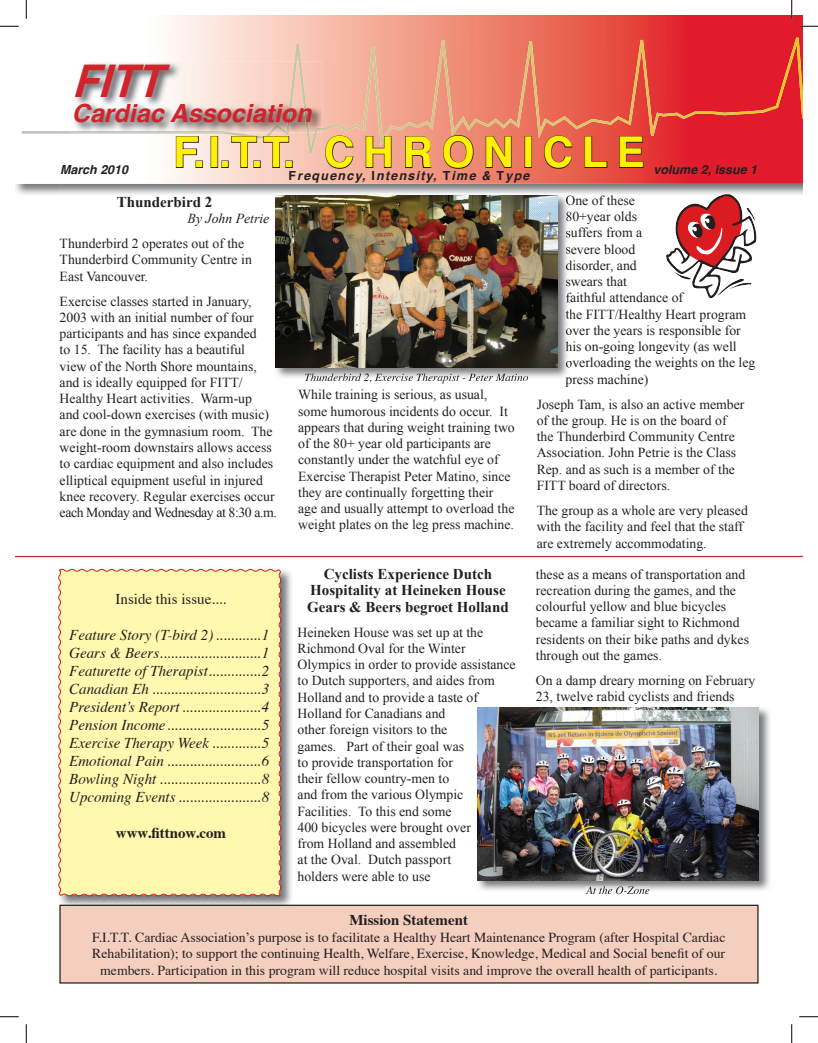
<style>
.page{position:relative;width:818px;height:1043px;background:#fff}
.page>*{position:absolute;margin:0;border:0;box-sizing:border-box;transform-origin:0 0}
.t1{font:italic 700 45px "Helvetica";color:#d1232a;scale:.94 1}
.t2{font:700 42.5px "Helvetica";letter-spacing:.2em;color:#fff101}
.t3{font:italic 700 25px "Helvetica";color:#d1232a}
.t4{font:italic 15px/18px "Times";color:#231f20;text-align:justify}
.t5{font:700 15px/16.2px "Times New Roman";color:#231f20;text-align:center}
.t6{font:700 15px "Times";color:#231f20}
.t7{font:15px "Times";color:#231f20}
.t8{font:13.75px/16.2px "Times New Roman";color:#231f20}
.t9{font:13.75px/16.5px "Times";color:#231f20;text-align:center}
.t10{font:italic 13.75px "Times New Roman";color:#231f20}
.t11{font:italic 700 12.5px "Helvetica";letter-spacing:.1em;color:#231f20}
.t12{font:italic 700 12.5px "Helvetica";color:#231f20}
.t13{font:italic 11.25px "Times";color:#231f20}
.s1{font-style:normal}
</style>
<div class="page">
<img style="left:15px;top:184px;width:43px;height:11px">
<img style="left:58px;top:184px;width:744px;height:12px">
<img style="left:569px;top:195px;width:66px;height:1px">
<svg style="left:15px;top:15px;width:787px;height:169px"></svg>
<img style="left:22px;top:38px;width:780px;height:116px">
<img style="left:71px;top:61px;width:251px;height:72px">
<svg style="left:175px;top:135px;width:24px;height:33px"></svg>
<div style="left:195px;top:160px;width:8px;height:8px;border:1px solid #231f20"></div>
<div style="left:210px;top:136px;width:8px;height:32px;border:1px solid #231f20"></div>
<div style="left:221px;top:160px;width:8px;height:8px;border:1px solid #231f20"></div>
<svg style="left:230px;top:135px;width:60px;height:34px;background:#d7b9ae"></svg>
<div style="left:285px;top:160px;width:8px;height:8px;border:1px solid #231f20"></div>
<svg style="left:324px;top:135px;width:30px;height:34px"></svg>
<svg style="left:365px;top:135px;width:27px;height:33px"></svg>
<svg style="left:404px;top:135px;width:28px;height:34px"></svg>
<svg style="left:442px;top:134px;width:32px;height:35px"></svg>
<svg style="left:485px;top:135px;width:27px;height:33px"></svg>
<div style="left:524px;top:136px;width:8px;height:32px;border:1px solid #231f20"></div>
<svg style="left:543px;top:135px;width:30px;height:34px"></svg>
<svg style="left:584px;top:135px;width:24px;height:33px"></svg>
<svg style="left:618px;top:135px;width:26px;height:34px"></svg>
<img style="left:60px;top:570px;width:232px;height:334px">
<div style="left:58px;top:568px;width:224px;height:329px;background:#fff8ae"></div>
<div style="left:60px;top:905px;width:698px;height:77px;background:#f4cfc0"></div>
<div style="left:59px;top:904px;width:699px;height:79px;border:1px solid #231f20"></div>
<img style="left:274px;top:193px;width:295px;height:185px">
<svg style="left:566px;top:195px;width:3px;height:10px"></svg>
<svg style="left:566px;top:211px;width:3px;height:26px"></svg>
<svg style="left:566px;top:244px;width:3px;height:10px"></svg>
<svg style="left:566px;top:260px;width:3px;height:26px"></svg>
<svg style="left:566px;top:293px;width:3px;height:9px"></svg>
<svg style="left:565px;top:309px;width:4px;height:71px"></svg>
<img style="left:305px;top:373px;width:223px;height:7px">
<img style="left:276px;top:195px;width:281px;height:172px">
<img style="left:477px;top:707px;width:293px;height:184px">
<img style="left:585px;top:886px;width:64px;height:6px">
<img style="left:477px;top:708px;width:281px;height:172px">
<hr style="left:15px;top:556px;width:787px;height:1px;background:#d1232a">
<svg style="left:666px;top:194px;width:57px;height:104px"></svg>
<svg style="left:0;top:26px;width:19px;height:1px"></svg>
<svg style="left:799px;top:26px;width:19px;height:1px"></svg>
<svg style="left:0;top:1016px;width:19px;height:1px"></svg>
<svg style="left:799px;top:1016px;width:19px;height:1px"></svg>
<svg style="left:26px;top:0;width:1px;height:19px"></svg>
<svg style="left:26px;top:1024px;width:1px;height:18px"></svg>
<svg style="left:791px;top:0;width:1px;height:19px"></svg>
<svg style="left:791px;top:1024px;width:1px;height:18px"></svg>
<h1 class="t1" style="left:72px;top:44px;width:96px">FITT</h1>
<h3 class="t3" style="left:72px;top:92px;width:241px">Cardiac Association</h3>
<h2 class="t2" style="left:173px;top:118px;width:473px">F.I.T.T. CHRONICLE</h2>
<p class="t11" style="left:288px;top:165px;width:242px"><span class="s1">F</span>requency, <span class="s1">I</span>ntensity, <span class="s1">T</span>ime &amp; <span class="s1">T</span>ype</p>
<p class="t12" style="left:60px;top:159px;width:70px">March 2010</p>
<p class="t12" style="left:653px;top:160px;width:105px">volume 2, issue 1</p>
<p class="t5" style="left:117px;top:193px;width:97px">Thunderbird 2</p>
<p class="t10" style="left:188px;top:209px;width:83px">By John Petrie</p>
<p class="t8" style="left:60px;top:235px;width:194px">Thunderbird 2 operates out of the<br>Thunderbird Community Centre in<br>East Vancouver.</p>
<p class="t8" style="left:60px;top:293px;width:219px">Exercise classes started in January, 2003 with an initial number of four participants and has since expanded<br>to 15. The facility has a beautiful<br>view of the North Shore mountains, and is ideally equipped for FITT/ Healthy Heart activities. Warm-up<br>and cool-down exercises (with music) are done in the gymnasium room. The weight-room downstairs allows access to cardiac equipment and also includes elliptical equipment useful in injured knee recovery. Regular exercises occur each Monday and Wednesday at 8:30 a.m.</p>
<p class="t7" style="left:115px;top:585px;width:112px">Inside this issue....</p>
<p class="t4" style="left:69px;top:625px;width:202px">Feature Story (T-bird 2) ............1<br>Gears &amp; Beers ...........................1<br>Featurette of Therapist ..............2<br>Canadian Eh .............................3<br>President’s Report .....................4<br>Pension Income .........................5<br>Exercise Therapy Week .............5<br>Emotional Pain .........................6<br>Bowling Night ...........................8<br>Upcoming Events ......................8</p>
<p class="t6" style="left:116px;top:818px;width:112px">www.fittnow.com</p>
<p class="t13" style="left:304px;top:367px;width:225px">Thunderbird 2, Exercise Therapist - Peter Matino</p>
<p class="t8" style="left:298px;top:386px;width:218px">While training is serious, as usual, some humorous incidents do occur. It appears that during weight training two of the 80+ year old participants are constantly under the watchful eye of Exercise Therapist Peter Matino, since they are continually forgetting their age and usually attempt to overload the weight plates on the leg press machine.</p>
<p class="t8" style="left:565px;top:192px;width:191px">One of these<br>80+year olds<br>suffers from a<br>severe blood<br>disorder, and<br>swears that<br>faithful attendance of<br>the FITT/Healthy Heart program over the years is responsible for his on-going longevity (as well overloading the weights on the leg press machine)</p>
<p class="t8" style="left:536px;top:396px;width:209px">Joseph Tam, is also an active member of the group. He is on the board of the Thunderbird Community Centre<br>Association. John Petrie is the Class<br>Rep. and as such is a member of the<br>FITT board of directors.</p>
<p class="t8" style="left:536px;top:502px;width:213px">The group as a whole are very pleased with the facility and feel that the staff are extremely accommodating.</p>
<p class="t5" style="left:307px;top:565px;width:203px">Cyclists Experience Dutch<br>Hospitality at Heineken House<br>Gears &amp; Beers begroet Holland</p>
<p class="t8" style="left:297px;top:623px;width:220px">Heineken House was set up at the<br>Richmond Oval for the Winter<br>Olympics in order to provide assistance to Dutch supporters, and aides from<br>Holland and to provide a taste of<br>Holland for Canadians and<br>other foreign visitors to the<br>games. Part of their goal was<br>to provide transportation for<br>their fellow country-men to<br>and from the various Olympic<br>Facilities. To this end some<br>400 bicycles were brought over<br>from Holland and assembled<br>at the Oval. Dutch passport<br>holders were able to use</p>
<p class="t8" style="left:536px;top:565px;width:215px">these as a means of transportation and recreation during the games, and the colourful yellow and blue bicycles became a familiar sight to Richmond residents on their bike paths and dykes through out the games.</p>
<p class="t8" style="left:536px;top:672px;width:221px">On a damp dreary morning on February<br>23, twelve rabid cyclists and friends</p>
<p class="t13" style="left:586px;top:880px;width:65px">At the O-Zone</p>
<p class="t6" style="left:349px;top:905px;width:120px">Mission Statement</p>
<p class="t9" style="left:92px;top:927px;width:635px">F.I.T.T. Cardiac Association’s purpose is to facilitate a Healthy Heart Maintenance Program (after Hospital Cardiac<br>Rehabilitation); to support the continuing Health, Welfare, Exercise, Knowledge, Medical and Social benefit of our members. Participation in this program will reduce hospital visits and improve the overall health of participants.</p>
</div>
